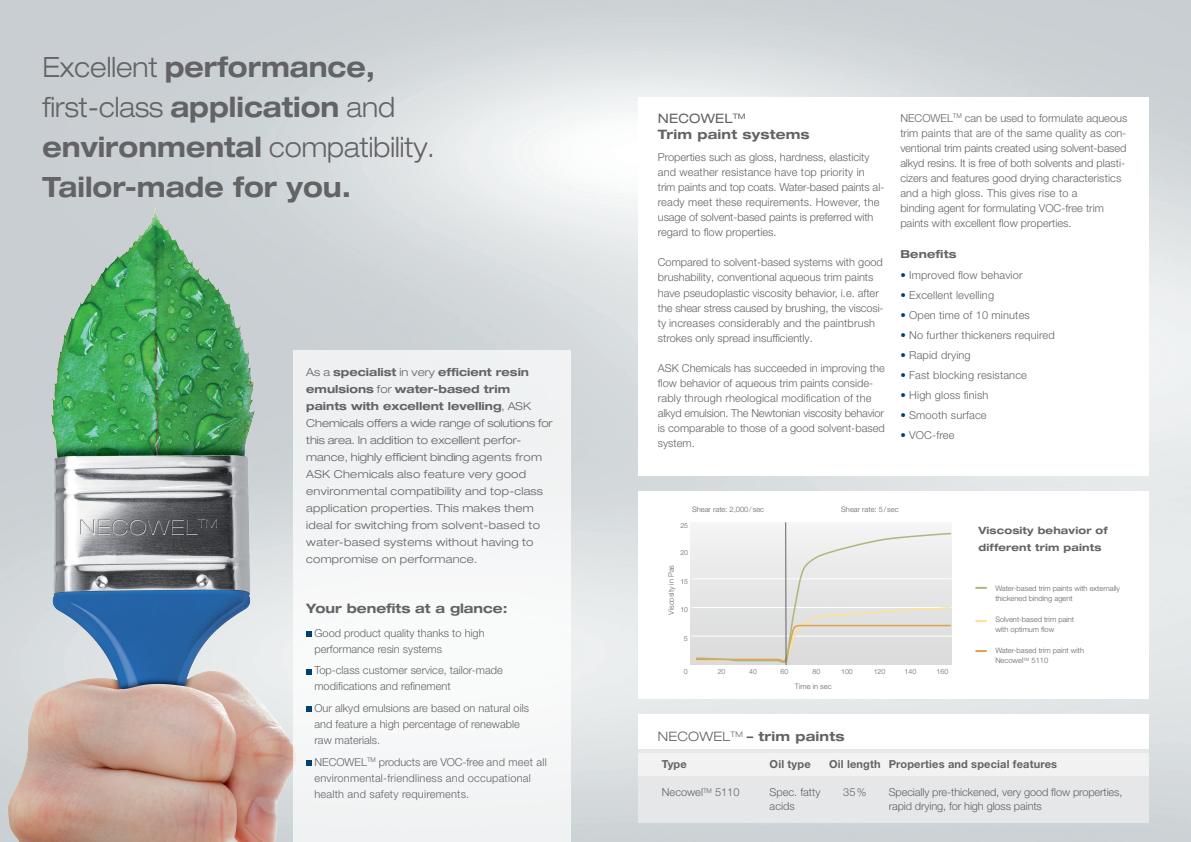
<style>
.page{position:relative;width:1191px;height:842px;background:#fff}
.page>*{position:absolute;margin:0;border:0;box-sizing:border-box;transform-origin:0 0}
.Headline_Innen_28Pt{font:300 expanded 28px/40px "Helvetica Neue LT Pro";color:#636366;scale:.91 1}
.Headline_Innen_28Pt-2{font:700 expanded 28px "Helvetica Neue LT Pro";color:#636366;scale:.91 1}
.subhead_titel{font:700 expanded 13px/16px "Helvetica Neue LT Pro";letter-spacing:.015em;color:#636366}
.Copy{font:300 11px/15px "Helvetica Neue LT Pro";color:#636366}
.Copy-2{font:300 expanded 11px/17px "Helvetica Neue LT Pro";letter-spacing:.02em;color:#636366}
.Copy__2mm_Abstand{font:300 11px/16px "Helvetica Neue LT Pro";color:#636366}
.Copy__2mm_Abstand-2{font:300 11px/16px "Helvetica Neue LT Pro";letter-spacing:.02em;color:#636366}
.Copy-3{font:700 11px "Helvetica Neue LT Pro";letter-spacing:.015em;color:#636366}
.subhead_titel-2{font:700 expanded 11px "Helvetica Neue LT Pro";letter-spacing:.015em;color:#636366}
.subhead_titel-3{font:700 expanded 10px "Helvetica Neue LT Pro";letter-spacing:.015em;color:#636366}
.Grafik_zentriert{font:300 7.5px/10.4px "Helvetica Neue LT Pro";color:#636366}
.Grafik{font:300 7.5px "Helvetica Neue LT Pro";color:#636366}
.Grafik_zentriert-2{font:300 7px "Helvetica Neue LT Pro";color:#636366}
.Grafik-2{font:300 7px "Helvetica Neue LT Pro";color:#636366}
.s1{font-weight:700}
.s2{font-weight:400}
.s3{color:#004175}
.s4{font-weight:300}
</style>
<div class="page">
<img style="left:0;top:206px;width:306px;height:636px">
<div style="left:293px;top:350px;width:278px;height:492px;background:#f3f5f5"></div>
<div style="left:638px;top:715px;width:510px;height:108px;background:#e6e7e9"></div>
<div style="left:638px;top:715px;width:510px;height:34px;background:#fff"></div>
<div style="left:638px;top:753px;width:510px;height:23px;background:#f2f2f3"></div>
<svg style="left:306px;top:631px;width:5px;height:5px"></svg>
<svg style="left:306px;top:669px;width:5px;height:5px"></svg>
<svg style="left:306px;top:707px;width:5px;height:5px"></svg>
<svg style="left:306px;top:760px;width:5px;height:5px"></svg>
<svg style="left:975px;top:650px;width:11px;height:2px"></svg>
<svg style="left:975px;top:620px;width:11px;height:2px"></svg>
<svg style="left:975px;top:587px;width:11px;height:2px"></svg>
<svg style="left:694px;top:522px;width:258px;height:143px"></svg>
<p class="Headline_Innen_28Pt" style="left:43px;top:46px;width:432px">Excellent <span class="s1">performance, </span>first-class <span class="s1">application</span> and <span class="s1">environmental</span> compatibility.</p>
<p class="Headline_Innen_28Pt-2" style="left:43px;top:168px;width:341px">Tailor-made for you.</p>
<p class="Copy-2" style="left:306px;top:364px;width:248px">As a <span class="s1">specialist</span> in very <span class="s1">efficient resin emulsions</span> for <span class="s1">water-based trim paints with excellent levelling</span>, ASK Chemicals offers a wide range of solutions for this area. In addition to excellent perfor&shy;mance, highly efficient binding agents from ASK Chemicals also feature very good environmental compatibility and top-class application properties. This makes them ideal for switching from solvent-based to water-based systems without having to compromise on performance.</p>
<p class="subhead_titel" style="left:306px;top:600px;width:203px">Your benefits at a glance:</p>
<p class="Copy__2mm_Abstand" style="left:314px;top:624px;width:172px">Good product quality thanks to high performance resin systems</p>
<p class="Copy__2mm_Abstand" style="left:314px;top:662px;width:190px">Top-class customer service, tailor-made modifications and refinement</p>
<p class="Copy__2mm_Abstand" style="left:314px;top:700px;width:216px">Our alkyd emulsions are based on natural oils and feature a high percentage of renewable raw materials.</p>
<p class="Copy__2mm_Abstand-2" style="left:314px;top:753px;width:234px">NECOWEL<sup>TM</sup> products are VOC-free and meet all environmental-friendliness and occupational health and safety requirements.</p>
<p class="subhead_titel" style="left:658px;top:110px;width:153px"><span class="s2">NECOWEL</span><sup>TM<br></sup>Trim paint systems</p>
<p class="Copy" style="left:658px;top:150px;width:228px">Properties such as gloss, hardness, elasticity and weather resistance have top priority in trim paints and top coats. Water-based paints al&shy;ready meet these requirements. However, the usage of solvent-based paints is preferred with regard to flow properties.</p>
<p class="Copy" style="left:658px;top:255px;width:227px">Compared to solvent-based systems with good brushability, conventional aqueous trim paints have pseudoplastic viscosity behavior, i.e. after the shear stress caused by brushing, the viscosi&shy;ty increases considerably and the paintbrush strokes only spread insufficiently.</p>
<p class="Copy" style="left:658px;top:360px;width:228px">ASK Chemicals has succeeded in improving the flow behavior of aqueous trim paints conside&shy;rably through rheological modification of the alkyd emulsion. The Newtonian viscosity behavior is comparable to those of a good solvent-based system.</p>
<p class="Copy" style="left:900px;top:110px;width:228px">NECOWEL<sup>TM</sup> can be used to formulate aqueous trim paints that are of the same quality as con&shy;ventional trim paints created using solvent-based alkyd resins. It is free of both solvents and plasti&shy;cizers and features good drying characteristics and a high gloss. This gives rise to a<br>binding agent for formulating VOC-free trim paints with excellent flow properties.</p>
<p class="subhead_titel-2" style="left:900px;top:247px;width:58px">Benefits</p>
<p class="Copy__2mm_Abstand" style="left:900px;top:267px;width:124px"><span class="s3">•</span> Improved flow behavior</p>
<p class="Copy__2mm_Abstand" style="left:900px;top:287px;width:95px"><span class="s3">•</span> Excellent levelling</p>
<p class="Copy__2mm_Abstand" style="left:900px;top:307px;width:131px"><span class="s3">•</span> Open time of 10 minutes</p>
<p class="Copy__2mm_Abstand" style="left:900px;top:327px;width:156px"><span class="s3">•</span> No further thickeners required</p>
<p class="Copy__2mm_Abstand" style="left:900px;top:347px;width:72px"><span class="s3">•</span> Rapid drying</p>
<p class="Copy__2mm_Abstand" style="left:900px;top:367px;width:128px"><span class="s3">•</span> Fast blocking resistance</p>
<p class="Copy__2mm_Abstand" style="left:900px;top:387px;width:90px"><span class="s3">•</span> High gloss finish</p>
<p class="Copy__2mm_Abstand" style="left:900px;top:407px;width:88px"><span class="s3">•</span> Smooth surface</p>
<p class="Copy__2mm_Abstand" style="left:900px;top:426px;width:56px"><span class="s3">•</span> VOC-free</p>
<p class="Grafik_zentriert" style="left:692px;top:504px;width:74px">Shear rate: 2,000/ sec</p>
<p class="Grafik_zentriert" style="left:841px;top:504px;width:59px">Shear rate: 5/ sec</p>
<p class="Grafik-2" style="left:680px;top:522px;width:9px">25</p>
<p class="Grafik-2" style="left:680px;top:549px;width:9px">20</p>
<p class="Grafik" style="left:666px;top:615px;width:52px;rotate:-90deg">Viscosity in Pas</p>
<p class="Grafik-2" style="left:680px;top:577px;width:9px">15</p>
<p class="Grafik-2" style="left:680px;top:605px;width:9px">10</p>
<p class="Grafik-2" style="left:684px;top:635px;width:5px">5</p>
<p class="Grafik-2" style="left:684px;top:667px;width:5px">0</p>
<p class="Grafik_zentriert-2" style="left:717px;top:667px;width:9px">20</p>
<p class="Grafik_zentriert-2" style="left:749px;top:667px;width:9px">40</p>
<p class="Grafik_zentriert-2" style="left:780px;top:667px;width:9px">60</p>
<p class="Grafik_zentriert-2" style="left:812px;top:667px;width:9px">80</p>
<p class="Grafik_zentriert-2" style="left:841px;top:667px;width:13px">100</p>
<p class="Grafik_zentriert-2" style="left:873px;top:667px;width:13px">120</p>
<p class="Grafik_zentriert-2" style="left:904px;top:667px;width:13px">140</p>
<p class="Grafik_zentriert-2" style="left:936px;top:667px;width:13px">160</p>
<p class="Grafik_zentriert" style="left:795px;top:681px;width:38px">Time in sec</p>
<p class="subhead_titel-3" style="left:978px;top:524px;width:131px">Viscosity behavior of</p>
<p class="subhead_titel-3" style="left:978px;top:540px;width:124px">different trim paints</p>
<p class="Grafik_zentriert" style="left:995px;top:583px;width:126px">Water-based trim paints with externally thickened binding agent</p>
<p class="Grafik_zentriert" style="left:995px;top:614px;width:80px">Solvent-based trim paint</p>
<p class="Grafik_zentriert" style="left:995px;top:624px;width:60px">with optimum flow</p>
<p class="Grafik_zentriert" style="left:995px;top:645px;width:90px">Water-based trim paint with<br>Necowel<sup>TM</sup> 5110</p>
<p class="subhead_titel" style="left:658px;top:728px;width:188px"><span class="s4">NECOWEL</span><sup>TM</sup> – trim paints</p>
<p class="Copy-3" style="left:662px;top:757px;width:26px">Type</p>
<p class="Copy-3" style="left:769px;top:757px;width:43px">Oil type</p>
<p class="Copy-3" style="left:829px;top:757px;width:53px">Oil length</p>
<p class="Copy-3" style="left:888px;top:757px;width:170px">Properties and special features</p>
<p class="Copy" style="left:662px;top:785px;width:79px">Necowel<sup>TM</sup> 5110</p>
<p class="Copy" style="left:769px;top:785px;width:52px;line-height:14px">Spec. fatty acids</p>
<p class="Copy" style="left:843px;top:785px;width:25px">35%</p>
<p class="Copy" style="left:888px;top:785px;width:235px;line-height:14px">Specially pre-thickened, very good flow properties, rapid drying, for high gloss paints</p>
</div>
